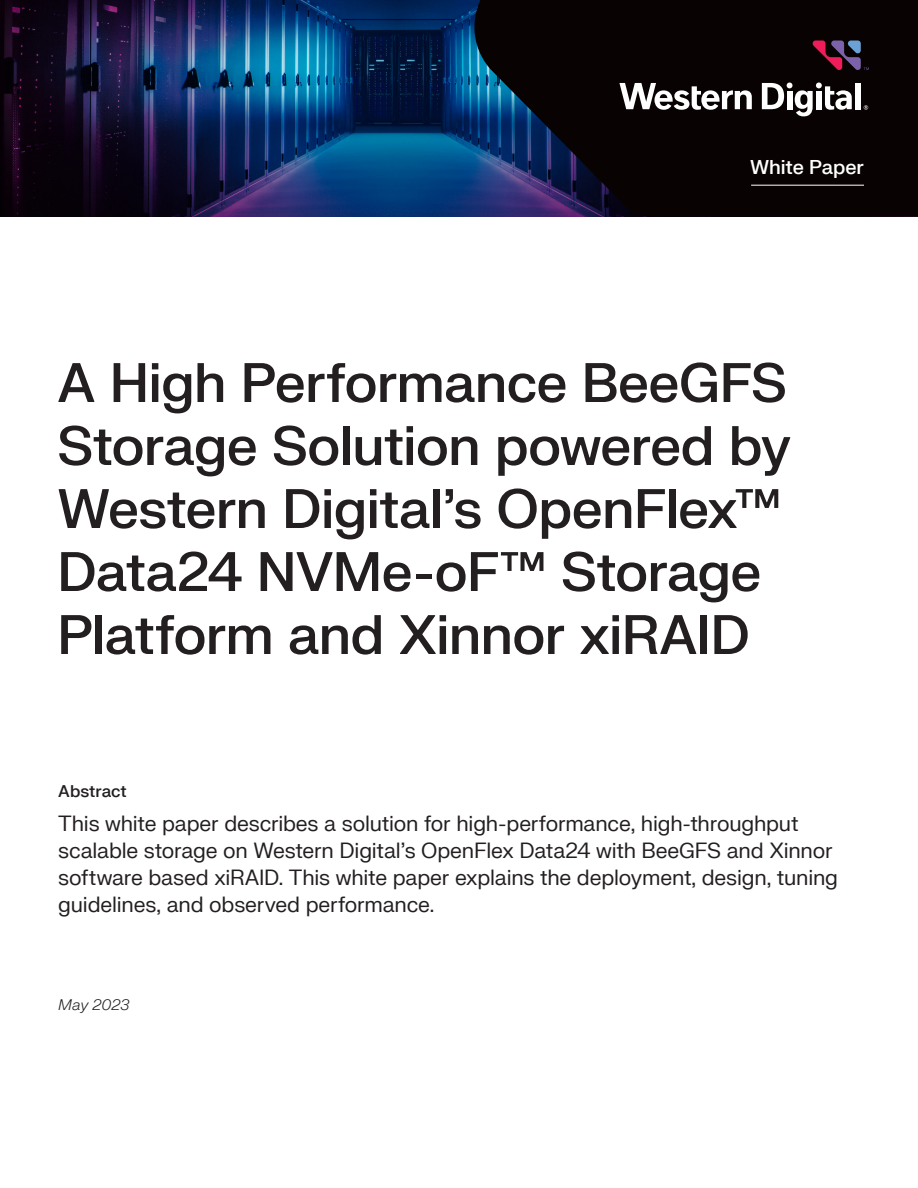
<style>
.page{position:relative;width:918px;height:1188px;background:#fff}
.page>*{position:absolute;margin:0;border:0;box-sizing:border-box;transform-origin:0 0}
.t1{font:500 54px/63px "FK Grotesk Neue";letter-spacing:-.015em;color:#231f20}
.t2{font:21px/27px "FK Grotesk Neue";letter-spacing:-.01em;color:#231f20}
.t3{font:500 19.5px "FK Grotesk Neue";letter-spacing:-.005em;color:#fff}
.t4{font:500 16.5px "FK Grotesk Neue";color:#231f20}
.t5{font:italic 300 15px "FK Grotesk Neue";letter-spacing:.005em;color:#231f20}
</style>
<div class="page">
<img style="left:0;top:0;width:474px;height:216px">
<svg style="left:474px;top:0;width:444px;height:216px;background:#0b0b12"></svg>
<hr style="left:751px;top:185px;width:113px;height:1px;background:#fff">
<svg style="left:619px;top:83px;width:133px;height:27px"></svg>
<div style="left:855px;top:83px;width:6px;height:26px;background:#fff"></div>
<svg style="left:864px;top:105px;width:4px;height:5px"></svg>
<svg style="left:762px;top:83px;width:90px;height:33px"></svg>
<svg style="left:812px;top:41px;width:57px;height:30px;background:#452139"></svg>
<p class="t3" style="left:750px;top:153px;width:115px">White Paper</p>
<h1 class="t1" style="left:57px;top:349px;width:735px">A High Performance BeeGFS<br>Storage Solution powered by<br>Western Digital’s OpenFlex™<br>Data24 NVMe-oF™ Storage<br>Platform and Xinnor xiRAID</h1>
<p class="t4" style="left:58px;top:779px;width:70px">Abstract</p>
<p class="t2" style="left:58px;top:809px;width:781px">This white paper describes a solution for high-performance, high-throughput scalable storage on Western Digital’s OpenFlex Data24 with BeeGFS and Xinnor software based xiRAID. This white paper explains the deployment, design, tuning guidelines, and observed performance.</p>
<p class="t5" style="left:58px;top:993px;width:73px">May 2023</p>
</div>
